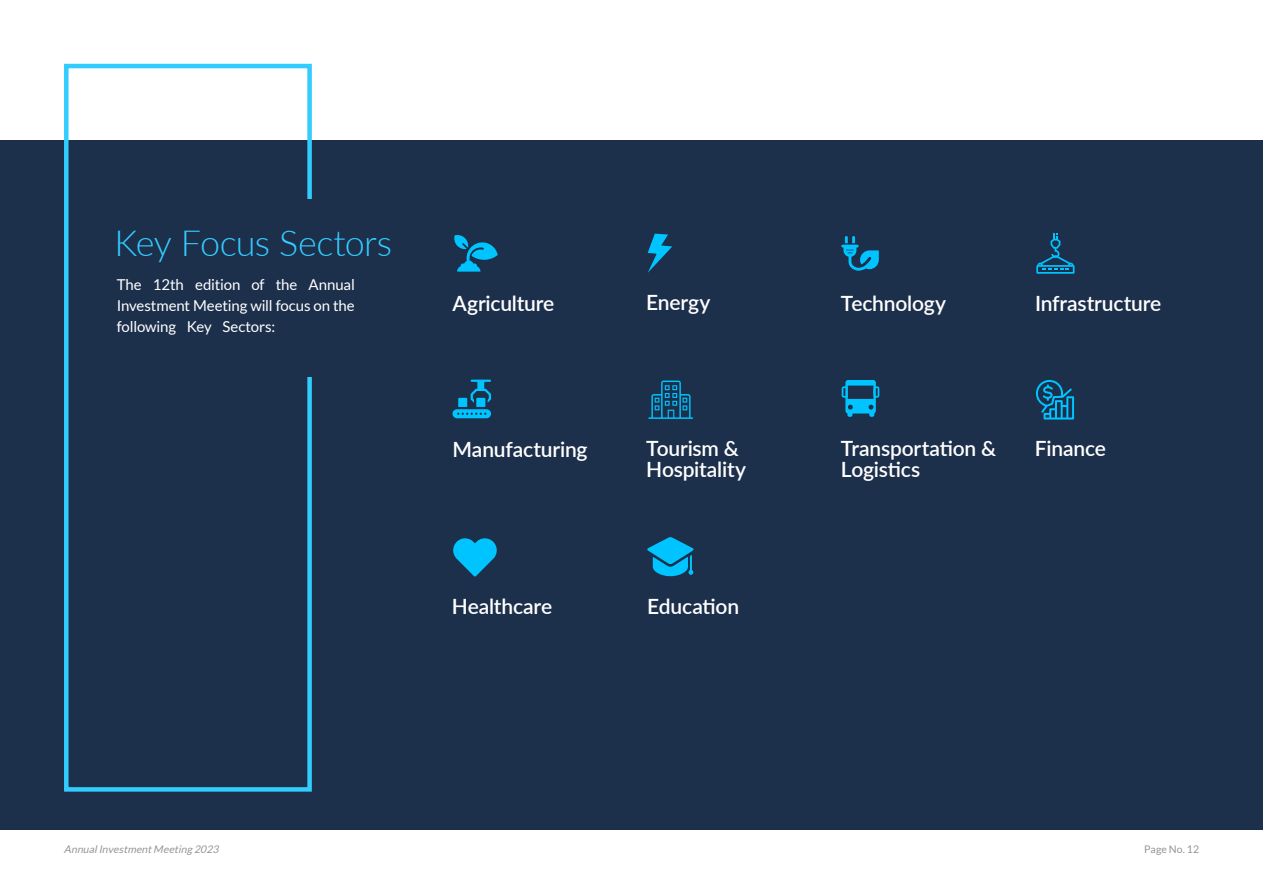
<style>
.page{position:relative;width:1263px;height:893px;background:#fff}
.page>*{position:absolute;margin:0;border:0;box-sizing:border-box;transform-origin:0 0}
.t1{font:300 36px "Lato";letter-spacing:-.02em;color:#3cf}
.t2{font:600 21px/21px "Lato";letter-spacing:-.01em;color:#fff}
.t3{font:15px/21px "Lato";letter-spacing:-.01em;color:#fff;text-align:justify}
.t4{font:italic 10.5px "Lato";color:#939598}
.t5{font:10.5px "Lato";letter-spacing:.01em;color:#939598}
</style>
<div class="page">
<div style="left:0;top:140px;width:1263px;height:689px;background:#1c2f4b"></div>
<div style="left:64px;top:64px;width:248px;height:728px;border:4px solid #3cf"></div>
<div style="left:264px;top:199px;width:89px;height:178px;background:#1c2f4b"></div>
<svg style="left:453px;top:538px;width:44px;height:39px"></svg>
<svg style="left:648px;top:381px;width:45px;height:38px"></svg>
<svg style="left:1036px;top:380px;width:38px;height:39px"></svg>
<svg style="left:648px;top:234px;width:24px;height:39px"></svg>
<svg style="left:841px;top:236px;width:38px;height:35px"></svg>
<svg style="left:454px;top:235px;width:44px;height:37px"></svg>
<svg style="left:842px;top:380px;width:37px;height:37px"></svg>
<svg style="left:1036px;top:233px;width:38px;height:41px"></svg>
<svg style="left:452px;top:380px;width:39px;height:38px"></svg>
<svg style="left:647px;top:537px;width:47px;height:39px"></svg>
<h1 class="t1" style="left:115px;top:218px;width:279px">Key Focus Sectors</h1>
<p class="t3" style="left:117px;top:273px;width:240px">The 12th edition of the Annual Investment Meeting will focus on the following Key Sectors:</p>
<p class="t2" style="left:452px;top:292px;width:103px">Agriculture</p>
<p class="t2" style="left:646px;top:290px;width:66px">Energy</p>
<p class="t2" style="left:1035px;top:292px;width:128px">Infrastructure</p>
<p class="t2" style="left:841px;top:292px;width:107px">Technology</p>
<p class="t2" style="left:452px;top:438px;width:137px">Manufacturing</p>
<p class="t2" style="left:646px;top:437px;width:101px">Tourism &amp;<br>Hospitality</p>
<p class="t2" style="left:452px;top:595px;width:102px">Healthcare</p>
<p class="t2" style="left:647px;top:595px;width:93px">Education</p>
<p class="t2" style="left:841px;top:437px;width:157px">Transportation &amp;<br>Logistics</p>
<p class="t2" style="left:1035px;top:437px;width:73px">Finance</p>
<p class="t4" style="left:64px;top:843px;width:159px">AnnualInvestmentMeeting 2023</p>
<p class="t5" style="left:1144px;top:843px;width:56px">Page No. 12</p>
</div>
